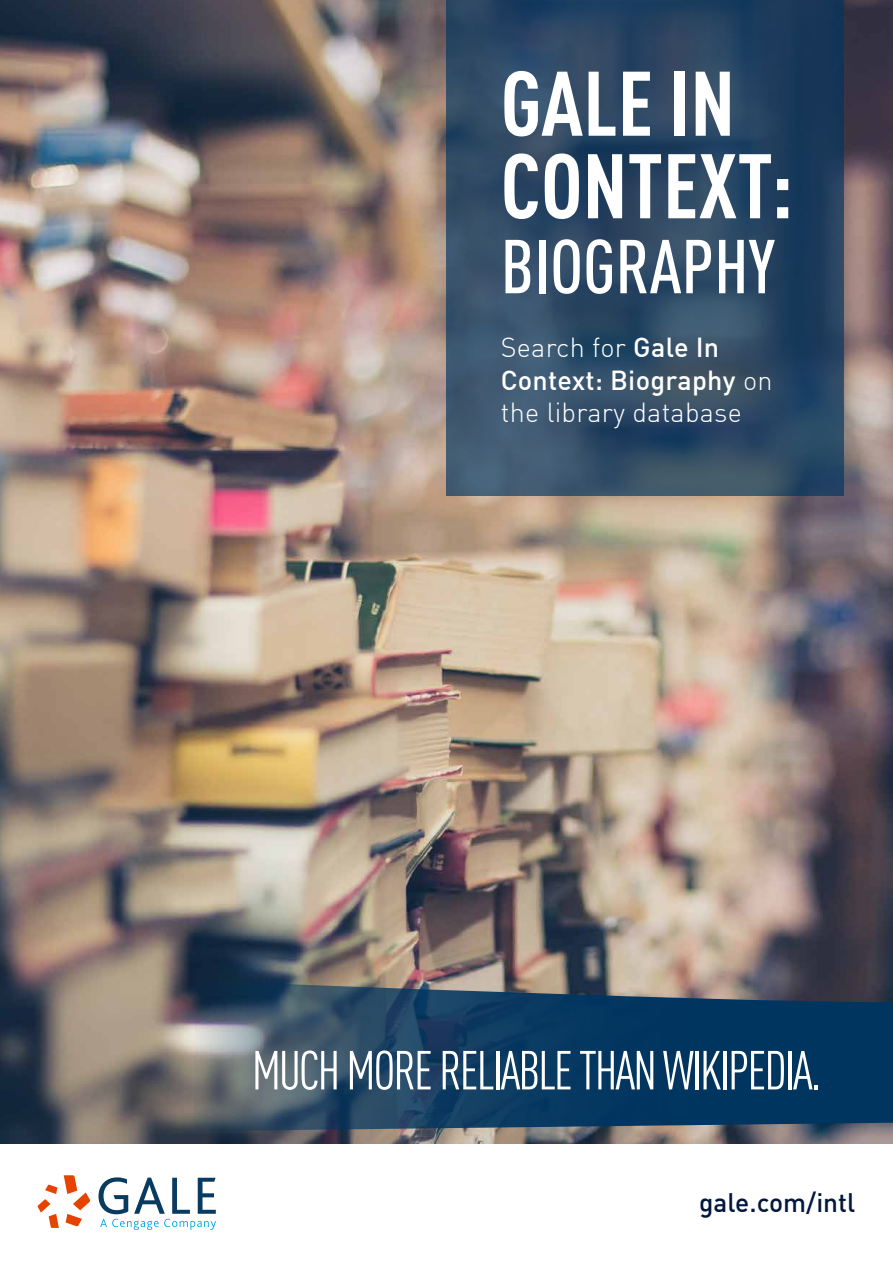
<style>
.page{position:relative;width:893px;height:1263px;background:#fff}
.page>*{position:absolute;margin:0;border:0;box-sizing:border-box;transform-origin:0 0}
.t1{font:700 condensed 90px/82.5px "DIN Offc";color:#fff}
.t2{font:500 condensed 75px "DIN Offc";color:#fff}
.t3{font:condensed 54.07px "DIN Offc";letter-spacing:-.04em;color:#fff}
.t4{font:300 27px/32.4px "DIN Offc";letter-spacing:.01em;color:#fff}
.t5{font:500 26.25px "DIN Offc";color:#00173e}
.s1{font-weight:500}
</style>
<div class="page">
<img style="left:0;top:0;width:893px;height:1144px">
<svg style="left:446px;top:0;width:397px;height:495px;background:#2d4964"></svg>
<svg style="left:193px;top:980px;width:700px;height:151px;background:#264966"></svg>
<svg style="left:38px;top:1175px;width:52px;height:53px"></svg>
<svg style="left:98px;top:1177px;width:118px;height:52px"></svg>
<h1 class="t1" style="left:501px;top:62px;width:294px">GALE IN<br>CONTEXT:</h1>
<h2 class="t2" style="left:501px;top:222px;width:276px">BIOGRAPHY</h2>
<p class="t4" style="left:501px;top:331px;width:273px">Search for <span class="s1">Gale In<br>Context: Biography</span> on the library database</p>
<h3 class="t3" style="left:252px;top:1039px;width:571px">MUCH MORE RELIABLE THAN WIKIPEDIA.</h3>
<p class="t5" style="left:699px;top:1186px;width:158px">gale.com/intl</p>
</div>
